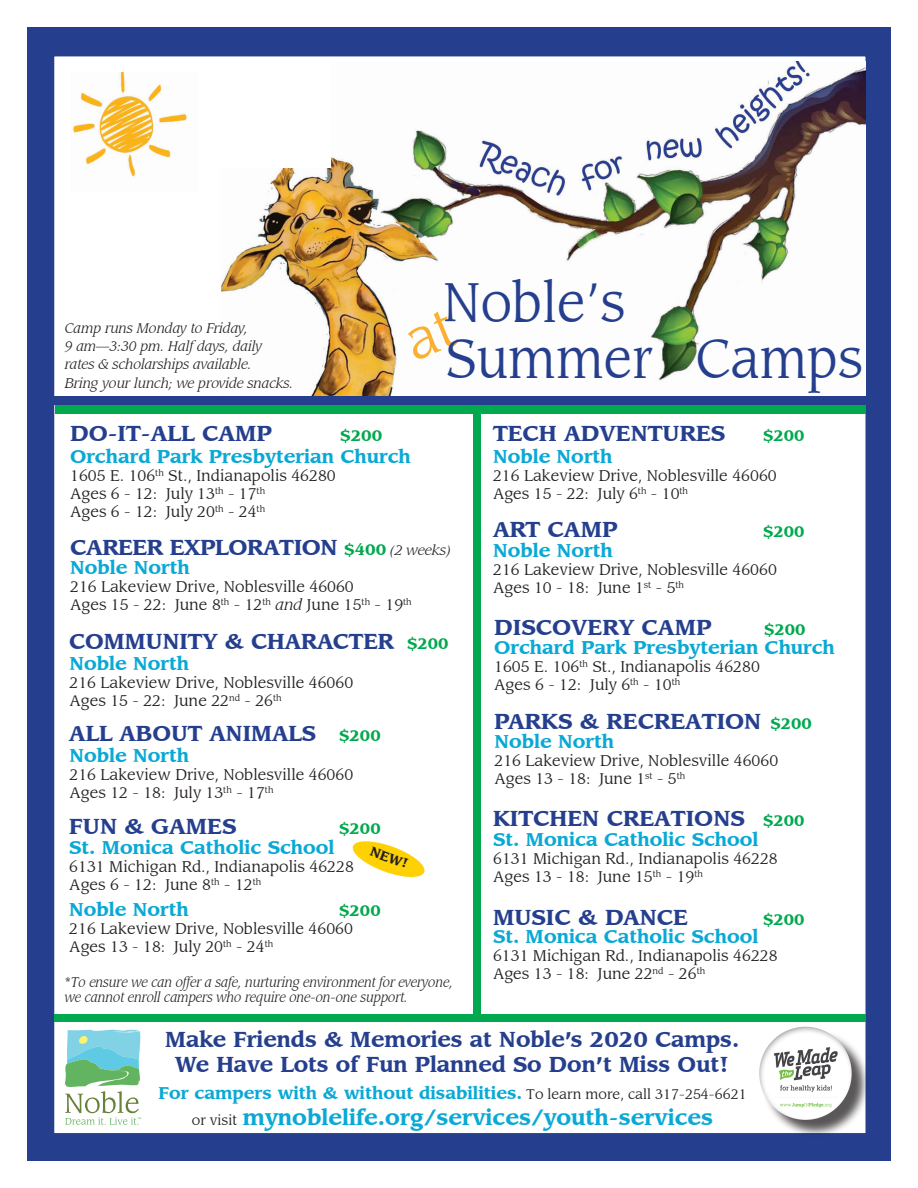
<style>
.page{position:relative;width:918px;height:1188px;background:#fff}
.page>*{position:absolute;margin:0;border:0;box-sizing:border-box;transform-origin:0 0}
.t1{font:54px "Advisor S Si";color:#253f8e;scale:.92 1}
.t2{font:700 21px "Advisor S Si";color:#253f8e}
.t3{font:700 21px "Advisor S Si";color:#0aa9d5}
.t4{font:700 21px "Advisor S Si";letter-spacing:-.02em;color:#253f8e}
.t5{font:700 18px "Advisor S Si";color:#0aa9d5}
.t6{font:700 16.5px "Advisor S Si";color:#0aa9d5}
.t7{font:15px "Advisor S Si";color:#231f20}
.t8{font:700 15px "Advisor S Si";color:#00a94e}
.t9{font:italic 13.5px/18px "Advisor S Si";color:#231f20}
.t10{font:italic 13.5px "Advisor S Si";color:#231f20;scale:.9 1}
.t11{font:700 12.9px "Advisor S Si";color:#231f20}
.s1{font-size:15px;color:#00a94e}
.s2{font-weight:400;font-style:italic;font-size:13.5px;color:#231f20}
.s3{font-style:italic}
.s4{font-style:normal}
.s5{font-weight:400;font-size:13.5px;color:#231f20}
</style>
<div class="page">
<div style="left:28px;top:28px;width:863px;height:1133px;background:#253f8e"></div>
<div style="left:42px;top:44px;width:836px;height:1101px;background:#fff;border:12px solid #253f8e"></div>
<svg style="left:65px;top:1030px;width:76px;height:95px"></svg>
<div style="left:54px;top:1014px;width:812px;height:7px;background:#00a94e"></div>
<div style="left:761px;top:1029px;width:109px;height:110px;background:#231f20;opacity:.75"></div>
<img style="left:759px;top:1027px;width:93px;height:93px;border-radius:46px">
<div style="left:55px;top:405px;width:811px;height:9px;background:#00a94e"></div>
<svg style="left:352px;top:841px;width:73px;height:36px"></svg>
<img style="left:221px;top:62px;width:645px;height:334px">
<div style="left:220px;top:62px;width:111px;height:106px;background:#fff"></div>
<img style="left:72px;top:72px;width:116px;height:106px">
<div style="left:473px;top:409px;width:8px;height:608px;background:#00a94e"></div>
<div style="left:53px;top:396px;width:819px;height:9px;background:#253f8e"></div>
<svg style="left:405px;top:308px;width:55px;height:53px"></svg>
<p class="t9" style="left:65px;top:320px;width:185px">Camp runs Monday to Friday,</p>
<p class="t9" style="left:65px;top:338px;width:199px">9 am—3:30 pm. Half days, daily rates &amp; scholarships available.</p>
<p class="t9" style="left:65px;top:375px;width:230px">Bring your lunch; we provide snacks.</p>
<p class="t1" style="left:443px;top:270px;width:199px">Noble’s</p>
<p class="t1" style="left:446px;top:326px;width:227px">Summer</p>
<p class="t1" style="left:696px;top:326px;width:183px">Camps</p>
<p class="t2" style="left:70px;top:421px;width:203px">DO-IT-ALL CAMP</p>
<p class="t8" style="left:340px;top:427px;width:44px">$200</p>
<p class="t5" style="left:70px;top:445px;width:342px">Orchard Park Presbyterian Church</p>
<p class="t7" style="left:70px;top:466px;width:267px">1605 E. 106<sup>th</sup> St., Indianapolis 46280</p>
<p class="t7" style="left:70px;top:484px;width:197px">Ages 6 - 12: July 13<sup>th</sup> - 17<sup>th</sup></p>
<p class="t7" style="left:70px;top:502px;width:197px">Ages 6 - 12: July 20<sup>th</sup> - 24<sup>th</sup></p>
<p class="t2" style="left:493px;top:421px;width:234px">TECH ADVENTURES</p>
<p class="t8" style="left:763px;top:427px;width:43px">$200</p>
<p class="t5" style="left:493px;top:445px;width:121px">Noble North</p>
<p class="t7" style="left:493px;top:466px;width:285px">216 Lakeview Drive, Noblesville 46060</p>
<p class="t7" style="left:493px;top:484px;width:197px">Ages 15 - 22: July 6<sup>th</sup> - 10<sup>th</sup></p>
<p class="t2" style="left:493px;top:516px;width:126px">ART CAMP</p>
<p class="t8" style="left:763px;top:522px;width:43px">$200</p>
<p class="t4" style="left:70px;top:534px;width:382px">CAREER EXPLORATION <span class="s1">$400</span> <span class="s2">(2 weeks)</span></p>
<p class="t5" style="left:493px;top:540px;width:121px">Noble North</p>
<p class="t7" style="left:493px;top:561px;width:285px">216 Lakeview Drive, Noblesville 46060</p>
<p class="t7" style="left:493px;top:579px;width:192px">Ages 10 - 18: June 1<sup>st</sup> - 5<sup>th</sup></p>
<p class="t5" style="left:70px;top:557px;width:121px">Noble North</p>
<p class="t7" style="left:70px;top:578px;width:285px">216 Lakeview Drive, Noblesville 46060</p>
<p class="t7" style="left:70px;top:596px;width:343px">Ages 15 - 22: June 8<sup>th</sup> - 12<sup>th</sup> <span class="s3">and</span> June 15<sup>th</sup> - 19<sup>th</sup></p>
<p class="t2" style="left:69px;top:629px;width:381px">COMMUNITY &amp; CHARACTER <span class="s1">$200</span></p>
<p class="t5" style="left:70px;top:652px;width:121px">Noble North</p>
<p class="t7" style="left:70px;top:673px;width:285px">216 Lakeview Drive, Noblesville 46060</p>
<p class="t7" style="left:70px;top:691px;width:214px">Ages 15 - 22: June 22<sup>nd</sup> - 26<sup>th</sup></p>
<p class="t2" style="left:69px;top:721px;width:248px">ALL ABOUT ANIMALS</p>
<p class="t8" style="left:339px;top:727px;width:43px">$200</p>
<p class="t5" style="left:70px;top:744px;width:121px">Noble North</p>
<p class="t7" style="left:70px;top:765px;width:285px">216 Lakeview Drive, Noblesville 46060</p>
<p class="t7" style="left:70px;top:783px;width:205px">Ages 12 - 18: July 13<sup>th</sup> - 17<sup>th</sup></p>
<p class="t2" style="left:69px;top:814px;width:169px">FUN &amp; GAMES</p>
<p class="t8" style="left:339px;top:819px;width:43px">$200</p>
<p class="t5" style="left:69px;top:837px;width:267px">St. Monica Catholic School</p>
<p class="t7" style="left:69px;top:858px;width:286px">6131 Michigan Rd., Indianapolis 46228</p>
<p class="t7" style="left:69px;top:876px;width:194px">Ages 6 - 12: June 8<sup>th</sup> - 12<sup>th</sup></p>
<p class="t5" style="left:69px;top:898px;width:121px">Noble North</p>
<p class="t8" style="left:339px;top:901px;width:43px">$200</p>
<p class="t7" style="left:69px;top:919px;width:285px">216 Lakeview Drive, Noblesville 46060</p>
<p class="t7" style="left:69px;top:937px;width:205px">Ages 13 - 18: July 20<sup>th</sup> - 24<sup>th</sup></p>
<p class="t11" style="left:373px;top:843px;width:41px;rotate:20deg">NEW!</p>
<p class="t10" style="left:65px;top:973px;width:433px"><span class="s4">*</span>To ensure we can offer a safe, nurturing environment for everyone,</p>
<p class="t10" style="left:65px;top:988px;width:383px">we cannot enroll campers who require one-on-one support.</p>
<p class="t2" style="left:494px;top:615px;width:219px">DISCOVERY CAMP</p>
<p class="t8" style="left:764px;top:620px;width:43px">$200</p>
<p class="t5" style="left:494px;top:636px;width:342px">Orchard Park Presbyterian Church</p>
<p class="t7" style="left:494px;top:657px;width:267px">1605 E. 106<sup>th</sup> St., Indianapolis 46280</p>
<p class="t7" style="left:494px;top:675px;width:188px">Ages 6 - 12: July 6<sup>th</sup> - 10<sup>th</sup></p>
<p class="t2" style="left:494px;top:708px;width:319px">PARKS &amp; RECREATION <span class="s1">$200</span></p>
<p class="t5" style="left:495px;top:730px;width:121px">Noble North</p>
<p class="t7" style="left:495px;top:751px;width:285px">216 Lakeview Drive, Noblesville 46060</p>
<p class="t7" style="left:495px;top:769px;width:192px">Ages 13 - 18: June 1<sup>st</sup> - 5<sup>th</sup></p>
<p class="t2" style="left:493px;top:805px;width:313px">KITCHEN CREATIONS <span class="s1">$200</span></p>
<p class="t5" style="left:493px;top:829px;width:267px">St. Monica Catholic School</p>
<p class="t7" style="left:493px;top:850px;width:286px">6131 Michigan Rd., Indianapolis 46228</p>
<p class="t7" style="left:493px;top:868px;width:211px">Ages 13 - 18: June 15<sup>th</sup> - 19<sup>th</sup></p>
<p class="t2" style="left:493px;top:904px;width:197px">MUSIC &amp; DANCE</p>
<p class="t8" style="left:763px;top:910px;width:43px">$200</p>
<p class="t5" style="left:493px;top:926px;width:267px">St. Monica Catholic School</p>
<p class="t7" style="left:493px;top:947px;width:286px">6131 Michigan Rd., Indianapolis 46228</p>
<p class="t7" style="left:493px;top:965px;width:214px">Ages 13 - 18: June 22<sup>nd</sup> - 26<sup>th</sup></p>
<p class="t2" style="left:165px;top:1027px;width:576px">Make Friends &amp; Memories at Noble’s 2020 Camps.</p>
<p class="t2" style="left:175px;top:1052px;width:555px">We Have Lots of Fun Planned So Don’t Miss Out!</p>
<p class="t6" style="left:158px;top:1083px;width:590px">For campers with &amp; without disabilities. <span class="s5">To learn more, call 317-254-6621</span></p>
<p class="t3" style="left:192px;top:1104px;width:523px"><span class="s5">or visit</span> mynoblelife.org/services/youth-services</p>
</div>
